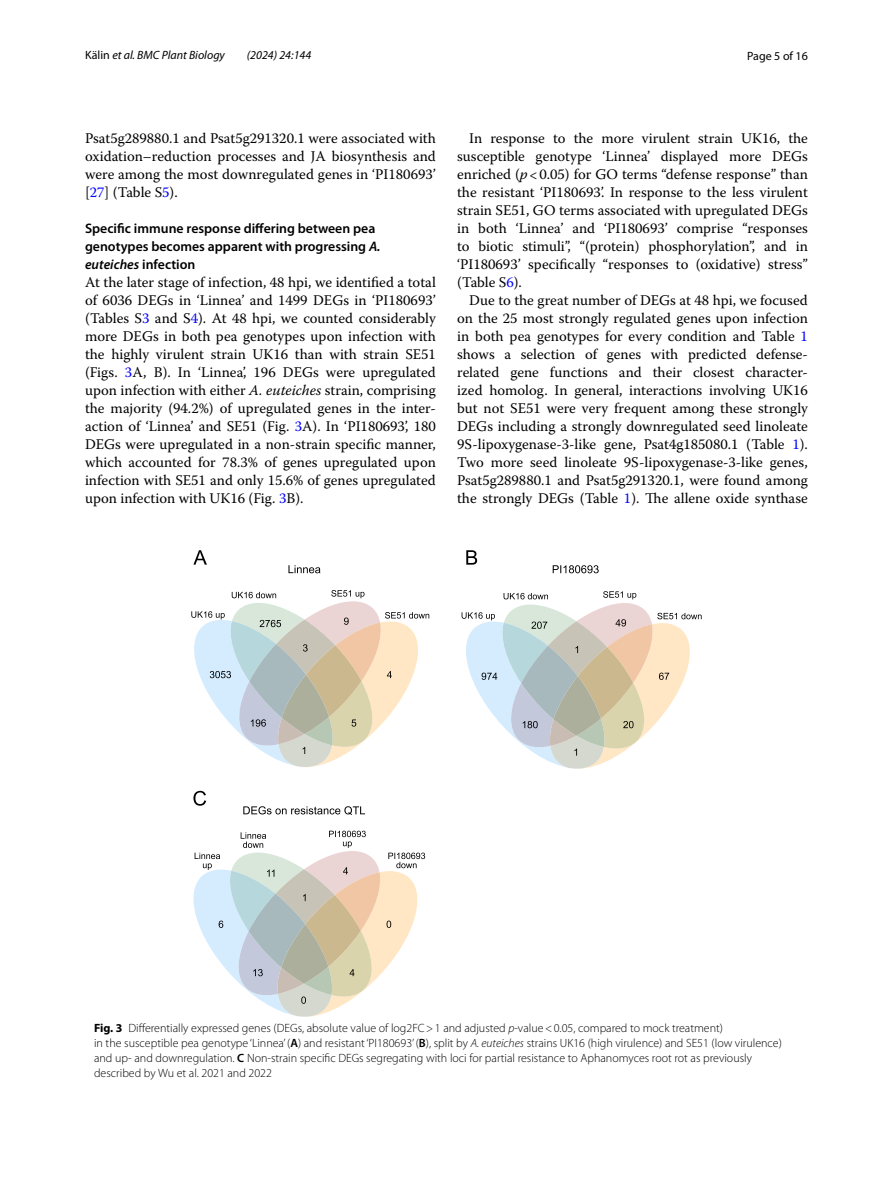
<style>
.page{position:relative;width:893px;height:1187px;background:#fff}
.page>*{position:absolute;margin:0;border:0;box-sizing:border-box;transform-origin:0 0}
.t1{font:14.7px/18px "Warnock Pro";color:#000;text-align:justify}
.t2{font:600 13.8px/18px "Myriad Pro";color:#000}
.t3{font:300 12px/15px "Myriad Pro";color:#000}
.t4{font:italic 12px "Myriad Pro";color:#000}
.t5{font:12px "Myriad Pro";color:#000}
.s1{font-style:normal}
.s2{color:#00f}
.s3{font-style:italic}
.s4{font-weight:700}
.s5{font-weight:600}
</style>
<div class="page">
<svg style="left:191px;top:590px;width:238px;height:177px"></svg>
<svg style="left:461px;top:591px;width:241px;height:177px"></svg>
<svg style="left:193px;top:550px;width:14px;height:14px"></svg>
<svg style="left:466px;top:550px;width:11px;height:14px"></svg>
<svg style="left:193px;top:790px;width:13px;height:15px"></svg>
<svg style="left:193px;top:830px;width:233px;height:186px"></svg>
<svg style="left:243px;top:806px;width:122px;height:8px"></svg>
<svg style="left:288px;top:565px;width:32px;height:8px"></svg>
<svg style="left:553px;top:565px;width:46px;height:8px"></svg>
<p class="t4" style="left:85px;top:48px;width:141px"><span class="s1">Kälin</span> et al. BMC Plant Biology</p>
<p class="t4" style="left:247px;top:48px;width:66px">(2024) 24:144</p>
<p class="t5" style="left:747px;top:48px;width:62px">Page 5 of 16</p>
<p class="t1" style="left:85px;top:128px;width:352px">Psat5g289880.1 and Psat5g291320.1 were associated with oxidation–reduction processes and JA biosynthesis and were among the most downregulated genes in ‘PI180693’ [<span class="s2">27</span>] (Table S<span class="s2">5</span>).</p>
<p class="t2" style="left:85px;top:219px;width:297px">Specific immune response differing between pea genotypes becomes apparent with progressing <span class="s3">A. euteiches</span> infection</p>
<p class="t1" style="left:85px;top:272px;width:352px">At the later stage of infection, 48 hpi, we identified a total of 6036 DEGs in ‘Linnea’ and 1499 DEGs in ‘PI180693’ (Tables S<span class="s2">3</span> and S<span class="s2">4</span>). At 48 hpi, we counted considerably more DEGs in both pea genotypes upon infection with the highly virulent strain UK16 than with strain SE51 (Figs. <span class="s2">3</span>A, B). In ‘Linnea’, 196 DEGs were upregulated upon infection with either <span class="s3">A. euteiches</span> strain, comprising the majority (94.2%) of upregulated genes in the inter&shy;action of ‘Linnea’ and SE51 (Fig. <span class="s2">3</span>A). In ‘PI180693’, 180<br>DEGs were upregulated in a non-strain specific manner, which accounted for 78.3% of genes upregulated upon infection with SE51 and only 15.6% of genes upregulated upon infection with UK16 (Fig. <span class="s2">3</span>B).</p>
<p class="t1" style="left:457px;top:128px;width:352px;text-indent:12px">In response to the more virulent strain UK16, the susceptible genotype ‘Linnea’ displayed more DEGs enriched (<span class="s3">p</span>&lt;0.05) for GO terms “defense response” than the resistant ‘PI180693’. In response to the less virulent strain SE51, GO terms associated with upregulated DEGs in both ‘Linnea’ and ‘PI180693’ comprise “responses to biotic stimuli”, “(protein) phosphorylation”, and in ‘PI180693’ specifically “responses to (oxidative) stress” (Table S<span class="s2">6</span>).</p>
<p class="t1" style="left:457px;top:290px;width:352px;text-indent:12px">Due to the great number of DEGs at 48 hpi, we focused on the 25 most strongly regulated genes upon infection in both pea genotypes for every condition and Table <span class="s2">1 </span>shows a selection of genes with predicted defense&shy;related gene functions and their closest character&shy;ized homolog. In general, interactions involving UK16 but not SE51 were very frequent among these strongly DEGs including a strongly downregulated seed linoleate 9S-lipoxygenase-3-like gene, Psat4g185080.1 (Table <span class="s2">1</span>).<br>Two more seed linoleate 9S-lipoxygenase-3-like genes, Psat5g289880.1 and Psat5g291320.1, were found among the strongly DEGs (Table <span class="s2">1</span>). The allene oxide synthase</p>
<p class="t3" style="left:94px;top:1020px;width:689px"><span class="s4">Fig. 3</span> Differentially expressed genes (DEGs, absolute value of log2FC&gt;1 and adjusted <span class="s3">p</span>-value&lt;0.05, compared to mock treatment)<br>in the susceptible pea genotype ‘Linnea’ (<span class="s5">A</span>) and resistant ‘PI180693’ (<span class="s5">B</span>), split by <span class="s3">A. euteiches</span> strains UK16 (high virulence) and SE51 (low virulence) and up- and downregulation. <span class="s5">C</span> Non-strain specific DEGs segregating with loci for partial resistance to Aphanomyces root rot as previously described by Wu et al. 2021 and 2022</p>
</div>
